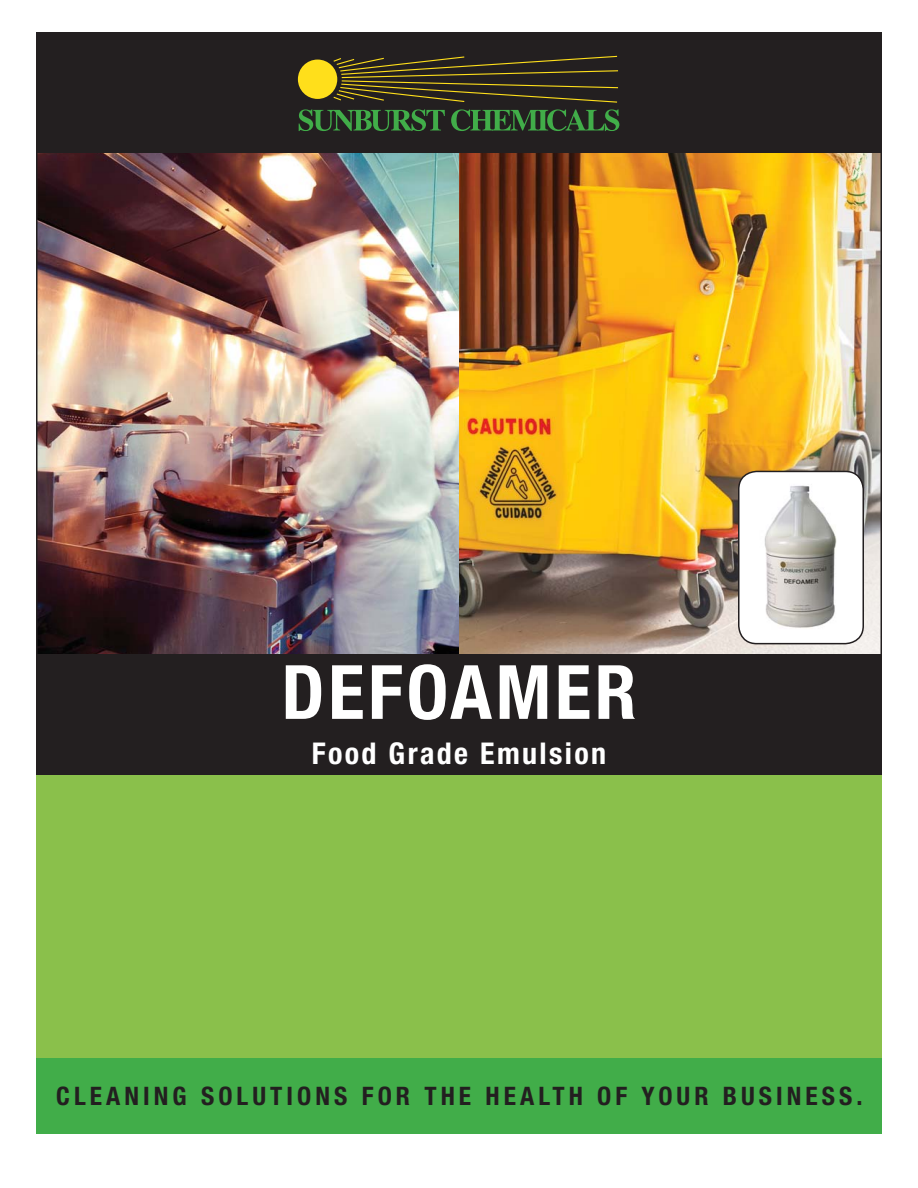
<style>
.page{position:relative;width:918px;height:1188px;background:#fff}
.page>*{position:absolute;margin:0;border:0;box-sizing:border-box;transform-origin:0 0}
.t1{font:700 condensed 75px "Helvetica Neue LT Std";letter-spacing:.05em;color:#fff}
.t2{font:700 condensed 30px "Helvetica Neue LT Std";letter-spacing:.08em;color:#fff}
.t3{font:700 condensed 25.5px "Helvetica Neue LT Std";letter-spacing:.16em;color:#231f20}
</style>
<div class="page">
<img style="left:459px;top:153px;width:421px;height:501px">
<img style="left:38px;top:153px;width:421px;height:501px">
<div style="left:36px;top:775px;width:846px;height:283px;background:#8ac04b"></div>
<div style="left:36px;top:1058px;width:846px;height:76px;background:#41ad49"></div>
<div style="left:36px;top:654px;width:846px;height:121px;background:#231f20"></div>
<div style="left:739px;top:471px;width:124px;height:173px;background:#fff;border-radius:18px"></div>
<div style="left:738px;top:471px;width:126px;height:173px;border:2px solid #231f20;border-radius:18px"></div>
<hr style="left:880px;top:124px;width:2px;height:546px;background:#231f20">
<hr style="left:36px;top:108px;width:2px;height:546px;background:#231f20">
<div style="left:36px;top:32px;width:846px;height:121px;background:#231f20"></div>
<div style="left:298px;top:60px;width:39px;height:39px;background:#ffdf1b;border-radius:50%"></div>
<svg style="left:299px;top:109px;width:146px;height:22px"></svg>
<svg style="left:451px;top:109px;width:168px;height:22px"></svg>
<svg style="left:332px;top:55px;width:286px;height:48px"></svg>
<img style="left:764px;top:485px;width:73px;height:143px">
<h1 class="t1" style="left:282px;top:649px;width:356px">DEFOAMER</h1>
<p class="t2" style="left:312px;top:736px;width:296px">Food Grade Emulsion</p>
<p class="t3" style="left:56px;top:1082px;width:808px">CLEANING SOLUTIONS FOR THE HEALTH OF YOUR BUSINESS.</p>
</div>
